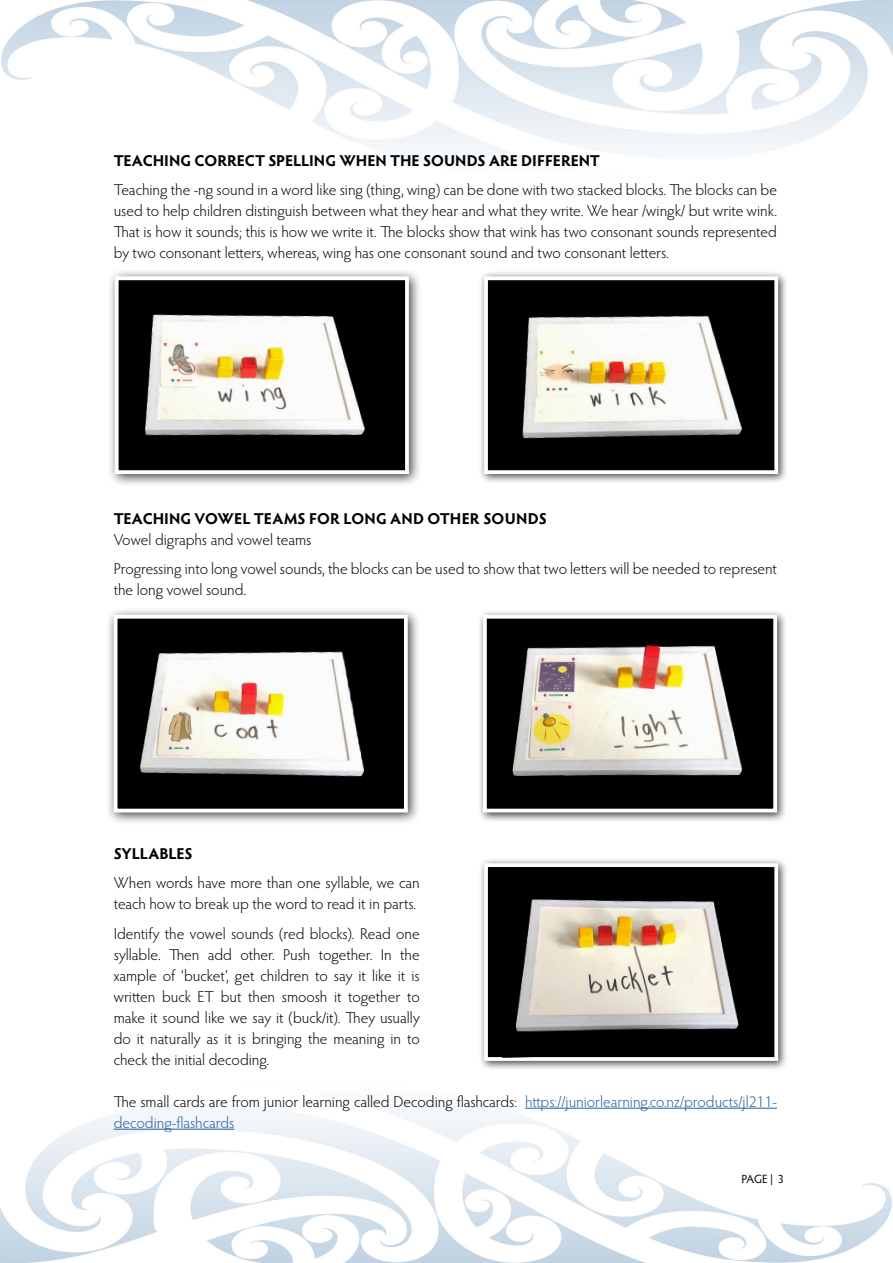
<style>
.page{position:relative;width:893px;height:1263px;background:#fff}
.page>*{position:absolute;margin:0;border:0;box-sizing:border-box;transform-origin:0 0}
.t1{font:300 15.75px/21px "Hypatia Sans Pro";color:#000;text-align:justify}
.t2{font:300 15.75px/21px "Hypatia Sans Pro";color:#215e9e}
.t3{font:700 15.75px "Hypatia Sans Pro";color:#000}
.t4{font:12px "Hypatia Sans Pro";color:#000}
.s1{color:#000}
</style>
<div class="page">
<img style="left:0;top:1107px;width:892px;height:155px">
<img style="left:1px;top:1px;width:892px;height:155px">
<hr style="left:525px;top:1108px;width:252px;height:1px;background:#215e9e">
<hr style="left:114px;top:1129px;width:120px;height:1px;background:#215e9e">
<div style="left:107px;top:269px;width:315px;height:218px;background:#000;opacity:.75"></div>
<div style="left:115px;top:276px;width:294px;height:198px;background:#000;border:4px solid #fff"></div>
<div style="left:106px;top:607px;width:315px;height:219px;background:#000;opacity:.75"></div>
<div style="left:114px;top:615px;width:294px;height:197px;background:#000;border:4px solid #fff"></div>
<img style="left:145px;top:314px;width:220px;height:122px">
<img style="left:140px;top:645px;width:225px;height:132px">
<div style="left:478px;top:270px;width:310px;height:214px;background:#000;opacity:.75"></div>
<div style="left:486px;top:278px;width:290px;height:194px;background:#000"></div>
<div style="left:484px;top:276px;width:294px;height:198px;border:4px solid #fff"></div>
<div style="left:477px;top:609px;width:310px;height:214px;background:#000;opacity:.75"></div>
<div style="left:485px;top:617px;width:290px;height:193px;background:#000"></div>
<div style="left:483px;top:615px;width:294px;height:197px;border:4px solid #fff"></div>
<div style="left:478px;top:857px;width:310px;height:214px;background:#000;opacity:.75"></div>
<div style="left:486px;top:865px;width:290px;height:194px;background:#000"></div>
<div style="left:484px;top:863px;width:294px;height:198px;border:4px solid #fff"></div>
<img style="left:522px;top:315px;width:220px;height:124px">
<img style="left:501px;top:639px;width:250px;height:169px">
<img style="left:502px;top:899px;width:250px;height:159px">
<p class="t3" style="left:114px;top:149px;width:488px">TEACHING CORRECT SPELLING WHEN THE SOUNDS ARE DIFFERENT</p>
<p class="t1" style="left:114px;top:179px;width:665px">Teaching the -ng sound in a word like sing (thing, wing) can be done with two stacked blocks. The blocks can be used to help children distinguish between what they hear and what they write. We hear /wingk/ but write wink.<br>That is how it sounds; this is how we write it. The blocks show that wink has two consonant sounds represented by two consonant letters, whereas, wing has one consonant sound and two consonant letters.</p>
<p class="t3" style="left:114px;top:507px;width:435px">TEACHING VOWEL TEAMS FOR LONG AND OTHER SOUNDS</p>
<p class="t1" style="left:114px;top:524px;width:665px;line-height:29.5px">Vowel digraphs and vowel teams<br>Progressing into long vowel sounds, the blocks can be used to show that two letters will be needed to represent</p>
<p class="t1" style="left:114px;top:579px;width:134px">the long vowel sound.</p>
<p class="t3" style="left:114px;top:842px;width:80px">SYLLABLES</p>
<p class="t1" style="left:114px;top:872px;width:307px">When words have more than one syllable, we can teach how to break up the word to read it in parts.</p>
<p class="t1" style="left:114px;top:922px;width:308px">Identify the vowel sounds (red blocks). Read one syllable. Then add other. Push together. In the xample of ‘bucket’, get children to say it like it is written buck ET but then smoosh it together to make it sound like we say it (buck/it). They usually do it naturally as it is bringing the meaning in to check the initial decoding.</p>
<p class="t2" style="left:114px;top:1090px;width:665px"><span class="s1">The small cards are from junior learning called Decoding flashcards:</span> https://juniorlearning.co.nz/products/jl211- decoding-flashcards</p>
<p class="t4" style="left:741px;top:1170px;width:44px">PAGE | 3</p>
</div>
